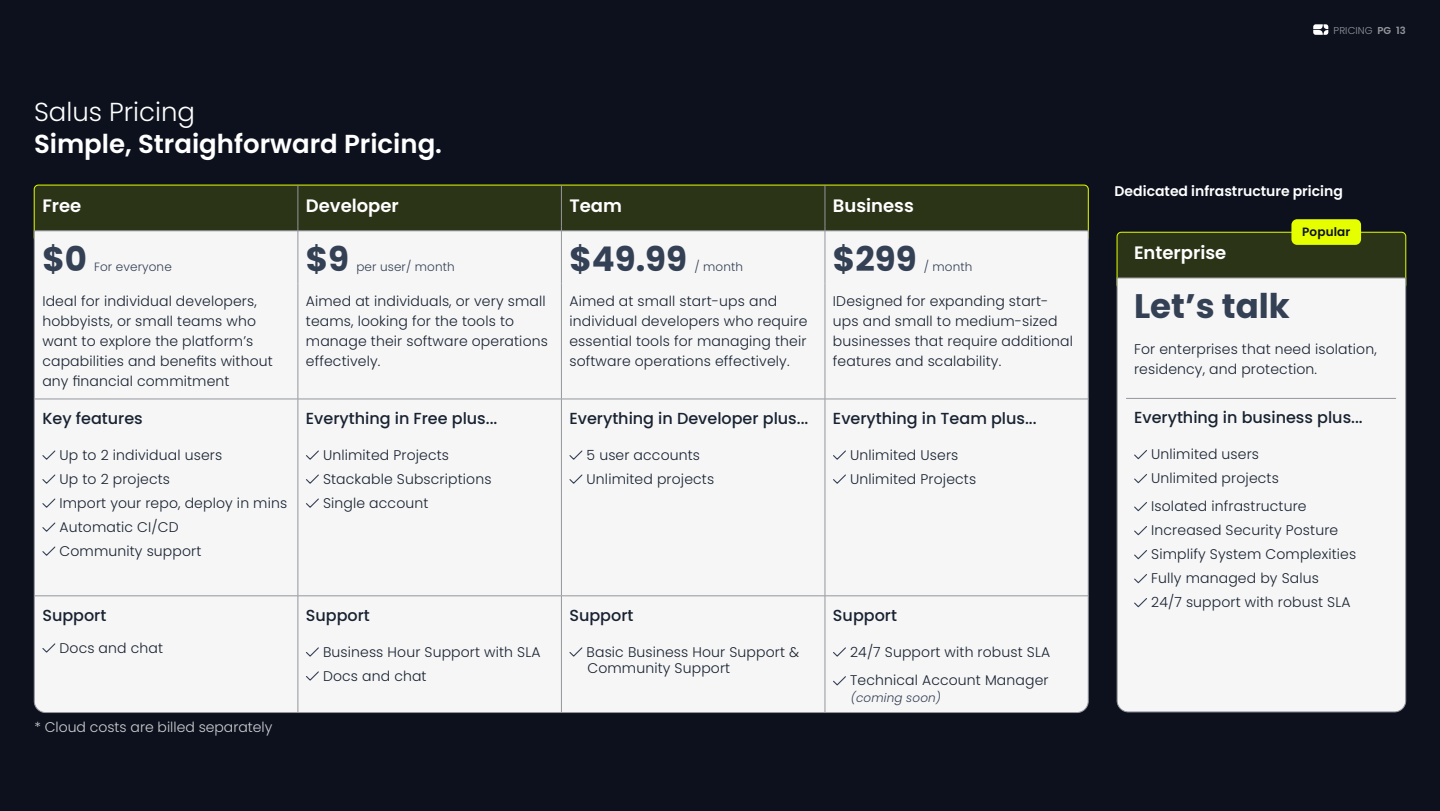
<style>
.page{position:relative;width:1440px;height:811px;background:#0c111d}
.page>*{position:absolute;margin:0;border:0;box-sizing:border-box;transform-origin:0 0}
.t1{font:700 34px "Poppins";color:#344054}
.t2{font:600 26px "Poppins";color:#fff}
.t3{font:300 26px "Poppins";color:#fff}
.t4{font:600 18px "Poppins";color:#fff}
.t5{font:500 16px "Poppins";color:#182230}
.t6{font:300 14px/20px "Poppins";letter-spacing:.01em;color:#182230}
.t7{font:300 14px "Poppins";color:#cecfd2}
.t8{font:600 14px "Poppins";color:#fff}
.t9{font:300 12px "Poppins";letter-spacing:.01em;color:#344054}
.t10{font:italic 300 12px "Poppins";letter-spacing:.01em;color:#344054}
.t11{font:600 12px "Poppins";letter-spacing:.01em;color:#0c111d}
.t12{font:300 10px "Poppins";letter-spacing:.01em;color:#94969c}
.t13{font:600 10px "Poppins";color:#94969c}
</style>
<div class="page">
<div style="left:34px;top:185px;width:1054px;height:57px;background:#2c3418;border-radius:4px"></div>
<div style="left:34px;top:185px;width:1055px;height:57px;border:1px solid #e5ff00;border-radius:4px"></div>
<div style="left:34px;top:230px;width:1055px;height:483px;background:#f6f6f7"></div>
<hr style="left:298px;top:185px;width:1px;height:42px;background:#94969c">
<hr style="left:561px;top:185px;width:1px;height:42px;background:#94969c">
<hr style="left:825px;top:185px;width:1px;height:42px;background:#94969c">
<hr style="left:298px;top:227px;width:1px;height:57px;background:#94969c">
<hr style="left:561px;top:227px;width:1px;height:57px;background:#94969c">
<hr style="left:825px;top:227px;width:1px;height:57px;background:#94969c">
<hr style="left:298px;top:284px;width:1px;height:115px;background:#94969c">
<hr style="left:561px;top:284px;width:1px;height:115px;background:#94969c">
<hr style="left:825px;top:284px;width:1px;height:115px;background:#94969c">
<hr style="left:298px;top:399px;width:1px;height:196px;background:#94969c">
<hr style="left:561px;top:399px;width:1px;height:196px;background:#94969c">
<hr style="left:825px;top:399px;width:1px;height:196px;background:#94969c">
<hr style="left:298px;top:596px;width:1px;height:116px;background:#94969c">
<hr style="left:561px;top:596px;width:1px;height:116px;background:#94969c">
<hr style="left:825px;top:596px;width:1px;height:116px;background:#94969c">
<hr style="left:34px;top:398px;width:264px;height:1px;background:#94969c">
<hr style="left:298px;top:398px;width:263px;height:1px;background:#94969c">
<hr style="left:561px;top:398px;width:264px;height:1px;background:#94969c">
<hr style="left:825px;top:398px;width:264px;height:1px;background:#94969c">
<hr style="left:34px;top:595px;width:264px;height:1px;background:#94969c">
<hr style="left:298px;top:595px;width:263px;height:1px;background:#94969c">
<hr style="left:561px;top:595px;width:264px;height:1px;background:#94969c">
<hr style="left:825px;top:595px;width:264px;height:1px;background:#94969c">
<svg style="left:41px;top:449px;width:15px;height:12px"></svg>
<svg style="left:41px;top:473px;width:15px;height:12px"></svg>
<svg style="left:41px;top:497px;width:15px;height:12px"></svg>
<svg style="left:41px;top:521px;width:15px;height:12px"></svg>
<svg style="left:41px;top:545px;width:15px;height:12px"></svg>
<svg style="left:305px;top:449px;width:15px;height:12px"></svg>
<svg style="left:305px;top:473px;width:15px;height:12px"></svg>
<svg style="left:305px;top:497px;width:15px;height:12px"></svg>
<svg style="left:568px;top:449px;width:16px;height:12px"></svg>
<svg style="left:568px;top:473px;width:16px;height:12px"></svg>
<svg style="left:832px;top:449px;width:15px;height:12px"></svg>
<svg style="left:832px;top:473px;width:15px;height:12px"></svg>
<svg style="left:41px;top:642px;width:15px;height:11px"></svg>
<svg style="left:305px;top:646px;width:15px;height:11px"></svg>
<svg style="left:305px;top:670px;width:15px;height:11px"></svg>
<svg style="left:568px;top:646px;width:16px;height:11px"></svg>
<svg style="left:832px;top:646px;width:15px;height:11px"></svg>
<svg style="left:832px;top:675px;width:15px;height:11px"></svg>
<div style="left:1117px;top:232px;width:289px;height:57px;background:#2c3418;border-radius:4px"></div>
<div style="left:1117px;top:232px;width:289px;height:57px;border:1px solid #e5ff00;border-radius:4px"></div>
<div style="left:1117px;top:277px;width:289px;height:435px;background:#f6f6f7"></div>
<hr style="left:1126px;top:398px;width:270px;height:1px;background:#94969c">
<svg style="left:1133px;top:449px;width:15px;height:11px"></svg>
<svg style="left:1133px;top:473px;width:15px;height:11px"></svg>
<svg style="left:1133px;top:501px;width:15px;height:11px"></svg>
<svg style="left:1133px;top:525px;width:15px;height:11px"></svg>
<svg style="left:1133px;top:549px;width:15px;height:11px"></svg>
<svg style="left:1133px;top:573px;width:15px;height:11px"></svg>
<svg style="left:1133px;top:597px;width:15px;height:11px"></svg>
<div style="left:1291px;top:219px;width:70px;height:26px;background:#e5ff00;border-radius:6px"></div>
<svg style="left:1313px;top:24px;width:16px;height:11px"></svg>
<h2 class="t3" style="left:34px;top:97px;width:163px">Salus Pricing</h2>
<h2 class="t2" style="left:34px;top:129px;width:410px">Simple, Straighforward Pricing.</h2>
<p class="t4" style="left:42px;top:195px;width:41px">Free</p>
<p class="t4" style="left:306px;top:195px;width:94px">Developer</p>
<p class="t4" style="left:569px;top:195px;width:54px">Team</p>
<p class="t4" style="left:833px;top:195px;width:82px">Business</p>
<h1 class="t1" style="left:42px;top:239px;width:46px">$0</h1>
<h1 class="t1" style="left:306px;top:239px;width:45px">$9</h1>
<h1 class="t1" style="left:569px;top:239px;width:119px">$49.99</h1>
<h1 class="t1" style="left:833px;top:239px;width:85px">$299</h1>
<p class="t9" style="left:356px;top:259px;width:100px">per user/ month</p>
<p class="t9" style="left:694px;top:259px;width:50px">/ month</p>
<p class="t9" style="left:94px;top:259px;width:79px">For everyone</p>
<p class="t9" style="left:924px;top:259px;width:50px">/ month</p>
<p class="t6" style="left:42px;top:291px;width:232px">Ideal for individual developers, hobbyists, or small teams who want to explore the platform’s capabilities and benefits without any financial commitment</p>
<p class="t6" style="left:306px;top:291px;width:244px">Aimed at individuals, or very small teams, looking for the tools to manage their software operations effectively.</p>
<p class="t6" style="left:569px;top:291px;width:239px">Aimed at small start-ups and individual developers who require essential tools for managing their software operations effectively.</p>
<p class="t6" style="left:833px;top:291px;width:242px">IDesigned for expanding start&shy;ups and small to medium-sized businesses that require additional features and scalability.</p>
<p class="t5" style="left:42px;top:409px;width:102px">Key features</p>
<p class="t6" style="left:60px;top:443px;width:229px;line-height:24px">Up to 2 individual users<br>Up to 2 projects<br>Import your repo, deploy in mins<br>Automatic CI/CD<br>Community support</p>
<p class="t5" style="left:306px;top:409px;width:193px">Everything in Free plus...</p>
<p class="t6" style="left:323px;top:443px;width:170px;line-height:24px">Unlimited Projects<br>Stackable Subscriptions<br>Single account</p>
<p class="t5" style="left:569px;top:409px;width:240px">Everything in Developer plus...</p>
<p class="t6" style="left:587px;top:443px;width:129px;line-height:24px">5 user accounts<br>Unlimited projects</p>
<p class="t5" style="left:833px;top:409px;width:205px">Everything in Team plus...</p>
<p class="t6" style="left:850px;top:443px;width:128px;line-height:24px">Unlimited Users<br>Unlimited Projects</p>
<p class="t5" style="left:42px;top:606px;width:66px">Support</p>
<p class="t6" style="left:60px;top:638px;width:105px">Docs and chat</p>
<p class="t7" style="left:34px;top:718px;width:240px">* Cloud costs are billed separately</p>
<p class="t5" style="left:306px;top:606px;width:66px">Support</p>
<p class="t6" style="left:323px;top:640px;width:219px;line-height:24px">Business Hour Support with SLA<br>Docs and chat</p>
<p class="t5" style="left:569px;top:606px;width:66px">Support</p>
<p class="t6" style="left:587px;top:644px;width:214px;line-height:16px">Basic Business Hour Support &amp;<br>Community Support</p>
<p class="t5" style="left:833px;top:606px;width:66px">Support</p>
<p class="t6" style="left:850px;top:637px;width:202px;line-height:28.8px">24/7 Support with robust SLA<br>Technical Account Manager</p>
<p class="t10" style="left:851px;top:691px;width:91px">(coming soon)</p>
<p class="t13" style="left:1377px;top:25px;width:30px">PG 13</p>
<p class="t12" style="left:1334px;top:25px;width:41px">PRICING</p>
<p class="t8" style="left:1115px;top:183px;width:230px">Dedicated infrastructure pricing</p>
<p class="t11" style="left:1302px;top:224px;width:50px">Popular</p>
<p class="t4" style="left:1134px;top:242px;width:94px">Enterprise</p>
<h1 class="t1" style="left:1134px;top:286px;width:157px">Let’s talk</h1>
<p class="t6" style="left:1134px;top:339px;width:244px">For enterprises that need isolation, residency, and protection.</p>
<p class="t5" style="left:1134px;top:408px;width:230px">Everything in business plus...</p>
<p class="t6" style="left:1151px;top:442px;width:129px;line-height:24px">Unlimited users<br>Unlimited projects</p>
<p class="t6" style="left:1151px;top:494px;width:206px;line-height:24px">Isolated infrastructure<br>Increased Security Posture<br>Simplify System Complexities<br>Fully managed by Salus<br>24/7 support with robust SLA</p>
</div>
